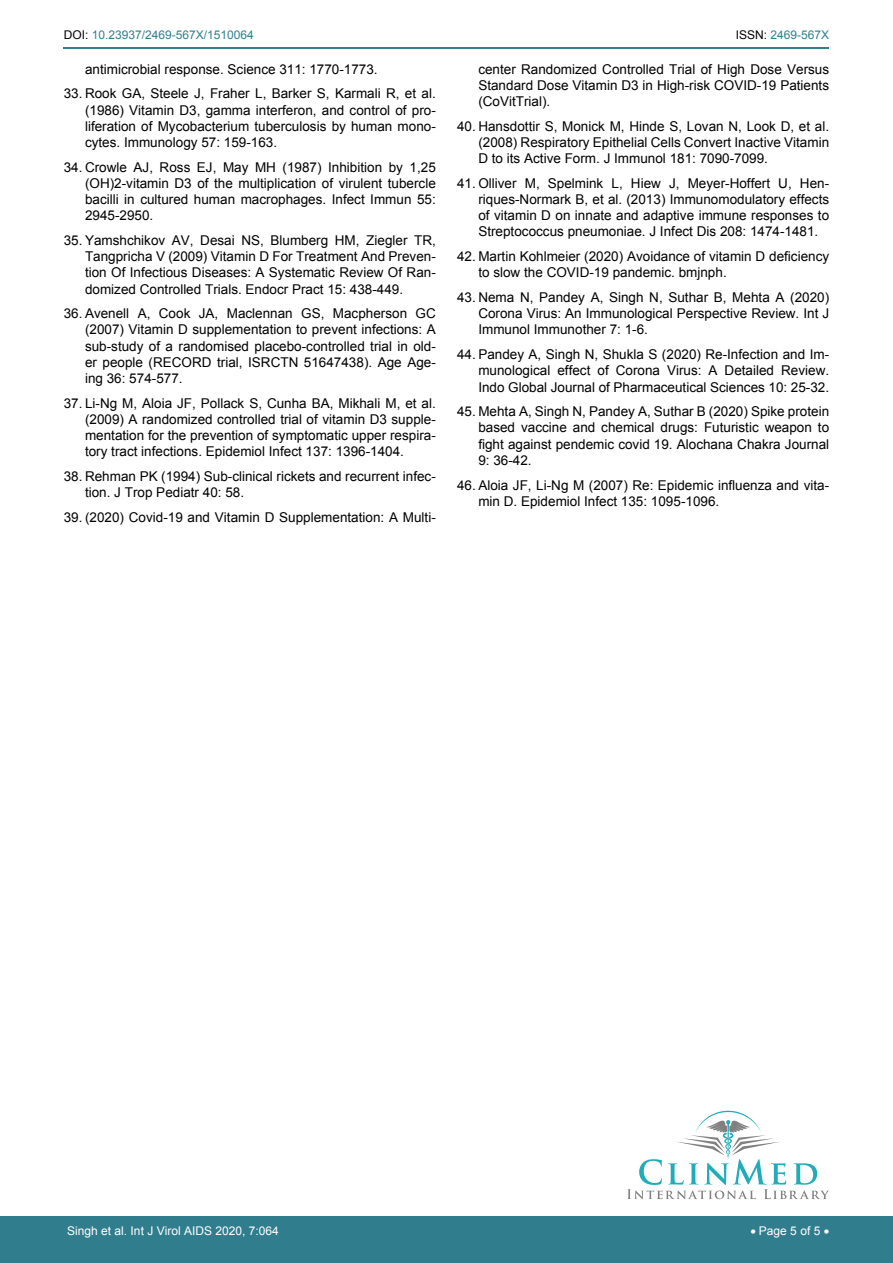
<style>
.page{position:relative;width:893px;height:1263px;background:#fff}
.page>*{position:absolute;margin:0;border:0;box-sizing:border-box;transform-origin:0 0}
.t1{font:13.5px/16.2px "Arial";color:#000;text-align:justify}
.t2{font:12px "Arial";color:#30808d}
.t3{font:12px "Arial";color:#fff}
.s1{color:#000}
</style>
<div class="page">
<hr style="left:64px;top:47px;width:765px;height:2px;background:#30808d">
<div style="left:0;top:1217px;width:893px;height:46px;background:#307d8d"></div>
<svg style="left:627px;top:1111px;width:202px;height:88px"></svg>
<p class="t2" style="left:64px;top:27px;width:192px"><span class="s1">DOI:</span> 10.23937/2469-567X/1510064</p>
<p class="t2" style="left:736px;top:27px;width:95px"><span class="s1">ISSN:</span> 2469-567X</p>
<p class="t1" style="left:85px;top:61px;width:294px">antimicrobial response. Science 311: 1770-1773.</p>
<p class="t1" style="left:85px;top:86px;width:352px;text-indent:-21px">33. Rook GA, Steele J, Fraher L, Barker S, Karmali R, et al. (1986) Vitamin D3, gamma interferon, and control of pro&shy;liferation of Mycobacterium tuberculosis by human mono&shy;cytes. Immunology 57: 159-163.</p>
<p class="t1" style="left:85px;top:159px;width:352px;text-indent:-21px">34. Crowle AJ, Ross EJ, May MH (1987) Inhibition by 1,25 (OH)2-vitamin D3 of the multiplication of virulent tubercle bacilli in cultured human macrophages. Infect Immun 55:<br>2945-2950.</p>
<p class="t1" style="left:85px;top:232px;width:352px;text-indent:-21px">35. Yamshchikov AV, Desai NS, Blumberg HM, Ziegler TR, Tangpricha V (2009) Vitamin D For Treatment And Preven&shy;tion Of Infectious Diseases: A Systematic Review Of Ran&shy;domized Controlled Trials. Endocr Pract 15: 438-449.</p>
<p class="t1" style="left:85px;top:306px;width:352px;text-indent:-21px">36. Avenell A, Cook JA, Maclennan GS, Macpherson GC (2007) Vitamin D supplementation to prevent infections: A sub-study of a randomised placebo-controlled trial in old&shy;er people (RECORD trial, ISRCTN 51647438). Age Age&shy;ing 36: 574-577.</p>
<p class="t1" style="left:85px;top:395px;width:352px;text-indent:-21px">37. Li-Ng M, Aloia JF, Pollack S, Cunha BA, Mikhali M, et al. (2009) A randomized controlled trial of vitamin D3 supple&shy;mentation for the prevention of symptomatic upper respira&shy;tory tract infections. Epidemiol Infect 137: 1396-1404.</p>
<p class="t1" style="left:85px;top:468px;width:352px;text-indent:-21px">38. Rehman PK (1994) Sub-clinical rickets and recurrent infec&shy;tion. J Trop Pediatr 40: 58.</p>
<p class="t1" style="left:64px;top:509px;width:374px">39. (2020) Covid-19 and Vitamin D Supplementation: A Multi-</p>
<p class="t1" style="left:478px;top:61px;width:352px">center Randomized Controlled Trial of High Dose Versus Standard Dose Vitamin D3 in High-risk COVID-19 Patients (CoVitTrial).</p>
<p class="t1" style="left:478px;top:118px;width:352px;text-indent:-21px">40. Hansdottir S, Monick M, Hinde S, Lovan N, Look D, et al. (2008) Respiratory Epithelial Cells Convert Inactive Vitamin D to its Active Form. J Immunol 181: 7090-7099.</p>
<p class="t1" style="left:478px;top:175px;width:352px;text-indent:-21px">41. Olliver M, Spelmink L, Hiew J, Meyer-Hoffert U, Hen&shy;riques-Normark B, et al. (2013) Immunomodulatory effects of vitamin D on innate and adaptive immune responses to Streptococcus pneumoniae. J Infect Dis 208: 1474-1481.</p>
<p class="t1" style="left:478px;top:248px;width:352px;text-indent:-21px">42. Martin Kohlmeier (2020) Avoidance of vitamin D deficiency to slow the COVID-19 pandemic. bmjnph.</p>
<p class="t1" style="left:478px;top:289px;width:352px;text-indent:-21px">43. Nema N, Pandey A, Singh N, Suthar B, Mehta A (2020)<br>Corona Virus: An Immunological Perspective Review. Int J Immunol Immunother 7: 1-6.</p>
<p class="t1" style="left:478px;top:346px;width:352px;text-indent:-21px">44. Pandey A, Singh N, Shukla S (2020) Re-Infection and Im&shy;munological effect of Corona Virus: A Detailed Review.<br>Indo Global Journal of Pharmaceutical Sciences 10: 25-32.</p>
<p class="t1" style="left:478px;top:404px;width:352px;text-indent:-21px">45. Mehta A, Singh N, Pandey A, Suthar B (2020) Spike protein based vaccine and chemical drugs: Futuristic weapon to fight against pendemic covid 19. Alochana Chakra Journal 9: 36-42.</p>
<p class="t1" style="left:478px;top:477px;width:352px;text-indent:-21px">46. Aloia JF, Li-Ng M (2007) Re: Epidemic influenza and vita&shy;min D. Epidemiol Infect 135: 1095-1096.</p>
<p class="t3" style="left:67px;top:1223px;width:213px">Singh et al. Int J Virol AIDS 2020, 7:064</p>
<p class="t3" style="left:750px;top:1223px;width:80px">• Page 5 of 5 •</p>
</div>
